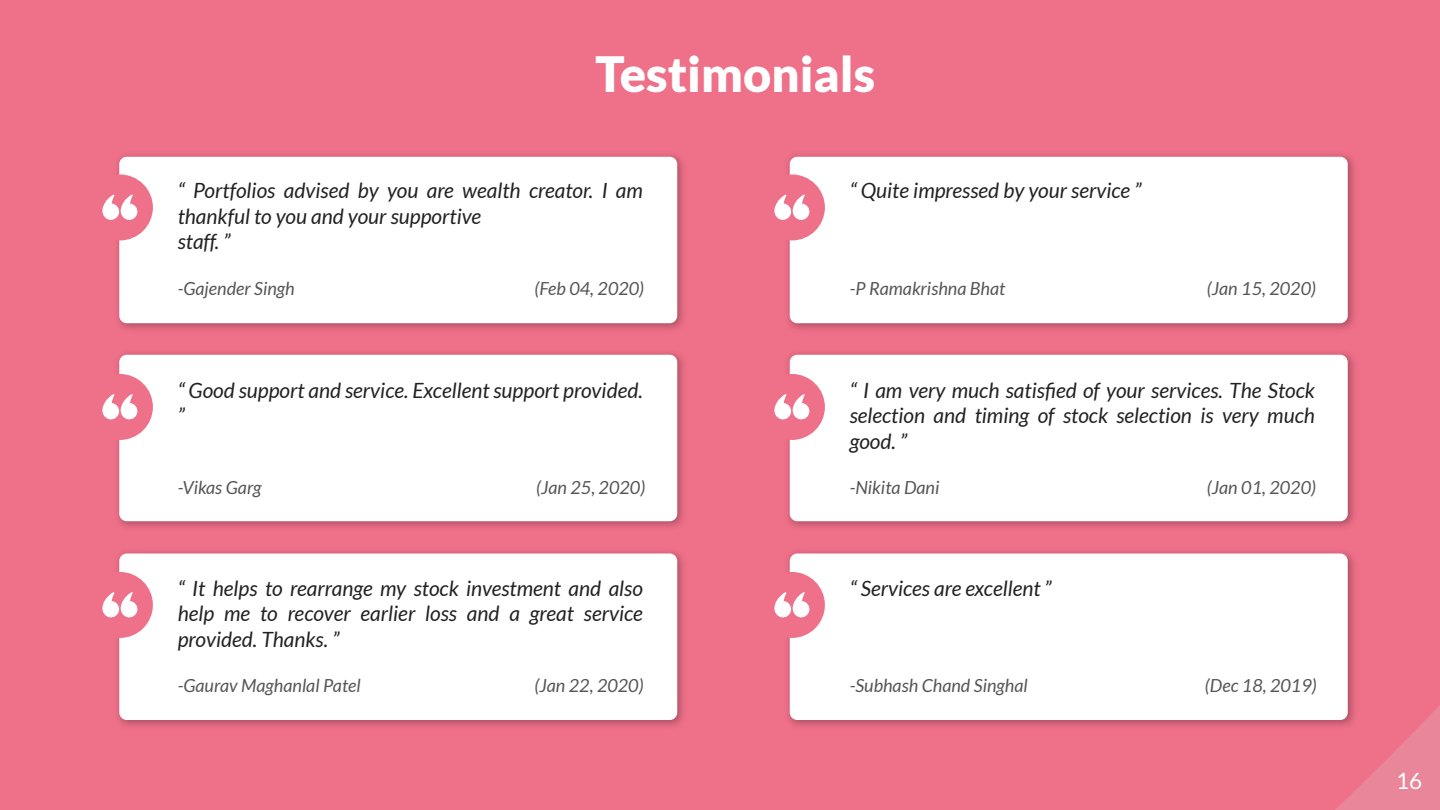
<style>
.page{position:relative;width:1440px;height:810px;background:#ef7089}
.page>*{position:absolute;margin:0;border:0;box-sizing:border-box;transform-origin:0 0}
.t1{font:900 48.75px "Lato";color:#fff}
.t2{font:22.5px "Lato";color:#fff}
.t3{font:italic 21px/25.5px "Lato";color:#222}
.t4{font:italic 18px "Lato";color:#555}
</style>
<div class="page">
<img style="left:117px;top:154px;width:567px;height:176px">
<div style="left:119px;top:157px;width:558px;height:166px;background:#fff;border-radius:8px"></div>
<img style="left:787px;top:154px;width:568px;height:176px">
<div style="left:790px;top:157px;width:558px;height:166px;background:#fff;border-radius:8px"></div>
<img style="left:117px;top:352px;width:567px;height:176px">
<div style="left:119px;top:355px;width:558px;height:166px;background:#fff;border-radius:8px"></div>
<img style="left:787px;top:352px;width:568px;height:176px">
<div style="left:790px;top:355px;width:558px;height:166px;background:#fff;border-radius:8px"></div>
<img style="left:117px;top:551px;width:567px;height:176px">
<div style="left:119px;top:554px;width:558px;height:166px;background:#fff;border-radius:8px"></div>
<img style="left:787px;top:551px;width:568px;height:176px">
<div style="left:790px;top:554px;width:558px;height:166px;background:#fff;border-radius:8px"></div>
<div style="left:87px;top:174px;width:66px;height:66px;background:#ef7089;border-radius:50%"></div>
<svg style="left:102px;top:194px;width:36px;height:26px"></svg>
<div style="left:87px;top:374px;width:66px;height:66px;background:#ef7089;border-radius:50%"></div>
<svg style="left:102px;top:394px;width:36px;height:26px"></svg>
<div style="left:87px;top:572px;width:66px;height:66px;background:#ef7089;border-radius:50%"></div>
<svg style="left:102px;top:592px;width:36px;height:26px"></svg>
<div style="left:759px;top:174px;width:66px;height:66px;background:#ef7089;border-radius:50%"></div>
<svg style="left:774px;top:194px;width:36px;height:26px"></svg>
<div style="left:759px;top:374px;width:66px;height:66px;background:#ef7089;border-radius:50%"></div>
<svg style="left:774px;top:394px;width:36px;height:26px"></svg>
<div style="left:759px;top:572px;width:66px;height:66px;background:#ef7089;border-radius:50%"></div>
<svg style="left:774px;top:592px;width:36px;height:26px"></svg>
<svg style="left:1335px;top:705px;width:105px;height:105px"></svg>
<h1 class="t1" style="left:595px;top:45px;width:281px">Testimonials</h1>
<p class="t3" style="left:178px;top:178px;width:467px">“ Portfolios advised by you are wealth creator. I am thankful to you and your supportive<br>staff. ”</p>
<p class="t4" style="left:178px;top:278px;width:119px">-Gajender Singh</p>
<p class="t4" style="left:534px;top:278px;width:111px">(Feb 04, 2020)</p>
<p class="t3" style="left:178px;top:378px;width:467px">“ Good support and service. Excellent support provided. ”</p>
<p class="t4" style="left:178px;top:478px;width:85px">-Vikas Garg</p>
<p class="t4" style="left:536px;top:478px;width:111px">(Jan 25, 2020)</p>
<p class="t3" style="left:178px;top:576px;width:467px;text-align:justify">“ It helps to rearrange my stock investment and also help me to recover earlier loss and a great service provided. Thanks. ”</p>
<p class="t4" style="left:178px;top:676px;width:185px">-Gaurav Maghanlal Patel</p>
<p class="t4" style="left:534px;top:676px;width:111px">(Jan 22, 2020)</p>
<p class="t3" style="left:850px;top:178px;width:293px">“ Quite impressed by your service ”</p>
<p class="t4" style="left:850px;top:278px;width:157px">-P Ramakrishna Bhat</p>
<p class="t4" style="left:1207px;top:278px;width:111px">(Jan 15, 2020)</p>
<p class="t3" style="left:850px;top:378px;width:467px;text-align:justify">“ I am very much satisfied of your services. The Stock selection and timing of stock selection is very much good. ”</p>
<p class="t4" style="left:850px;top:478px;width:91px">-Nikita Dani</p>
<p class="t4" style="left:1207px;top:478px;width:111px">(Jan 01, 2020)</p>
<p class="t3" style="left:850px;top:576px;width:204px">“ Services are excellent ”</p>
<p class="t4" style="left:850px;top:676px;width:180px">-Subhash Chand Singhal</p>
<p class="t4" style="left:1205px;top:676px;width:113px">(Dec 18, 2019)</p>
<p class="t2" style="left:1396px;top:768px;width:28px">16</p>
</div>
